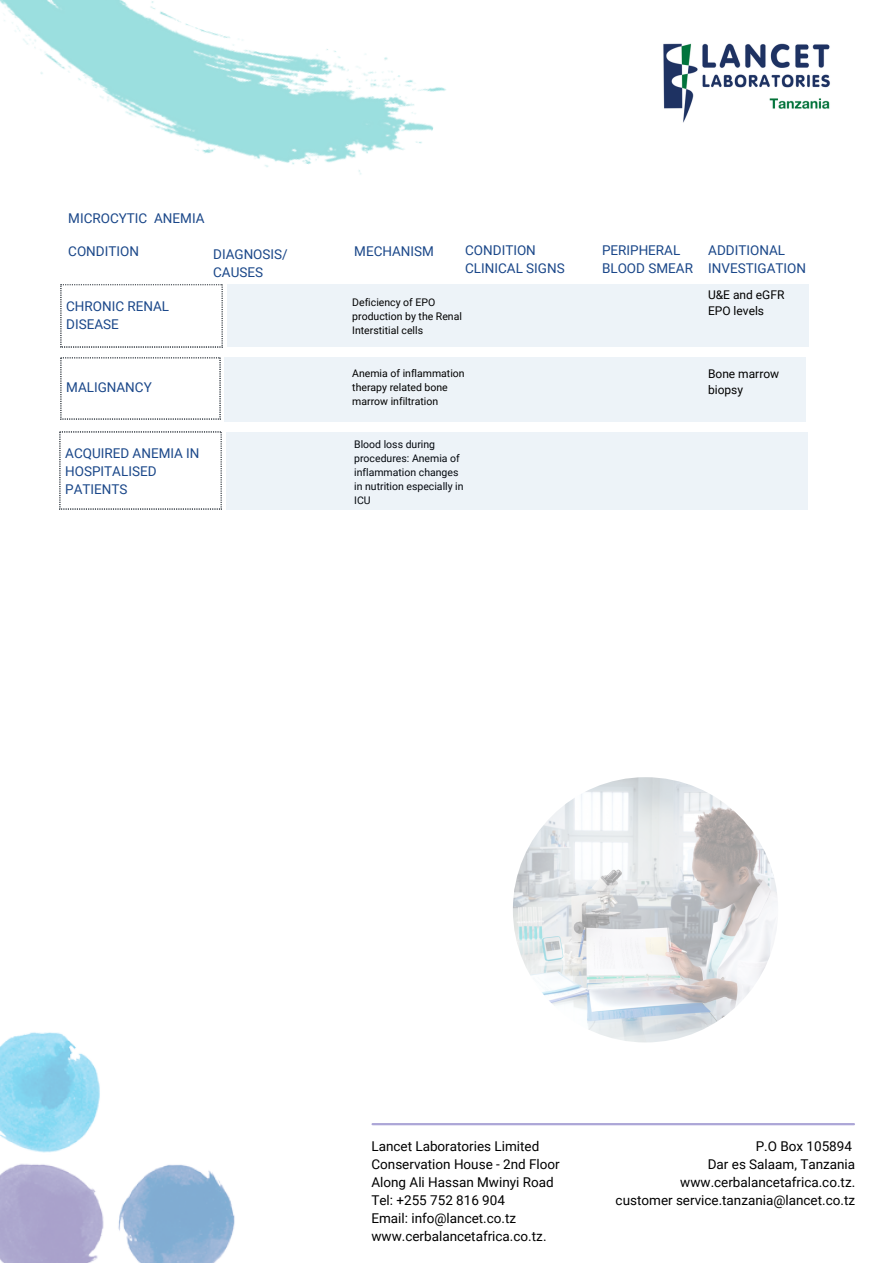
<style>
.page{position:relative;width:893px;height:1264px;background:#fff}
.page>*{position:absolute;margin:0;border:0;box-sizing:border-box;transform-origin:0 0}
.t1{font:13.5px/18px "Roboto";color:#000}
.t2{font:13.5px/18px "Roboto";color:#1a4789}
.t3{font:12px/16px "Roboto";color:#000}
.t4{font:10.5px/14px "Roboto";color:#000}
</style>
<div class="page">
<hr style="left:372px;top:1122px;width:481px;height:3px;background:#aca6d7">
<img style="left:0;top:0;width:446px;height:175px">
<div style="left:224px;top:357px;width:581px;height:64px;background:#edf3f8"></div>
<img style="left:0;top:1032px;width:235px;height:230px">
<svg style="left:61px;top:284px;width:161px;height:63px"></svg>
<svg style="left:61px;top:357px;width:159px;height:62px"></svg>
<div style="left:227px;top:284px;width:581px;height:63px;background:#edf3f8"></div>
<svg style="left:60px;top:431px;width:161px;height:78px"></svg>
<img style="left:513px;top:777px;width:265px;height:265px;border-radius:50%">
<div style="left:226px;top:431px;width:581px;height:78px;background:#edf3f8"></div>
<img style="left:663px;top:43px;width:167px;height:80px">
<p class="t2" style="left:68px;top:210px;width:138px">MICROCYTIC ANEMIA</p>
<p class="t2" style="left:68px;top:242px;width:72px">CONDITION</p>
<p class="t2" style="left:213px;top:245px;width:76px">DIAGNOSIS/<br>CAUSES</p>
<p class="t2" style="left:354px;top:242px;width:81px">MECHANISM</p>
<p class="t2" style="left:465px;top:241px;width:101px">CONDITION<br>CLINICAL SIGNS</p>
<p class="t2" style="left:602px;top:241px;width:92px">PERIPHERAL<br>BLOOD SMEAR</p>
<p class="t2" style="left:708px;top:241px;width:99px">ADDITIONAL<br>INVESTIGATION</p>
<p class="t2" style="left:66px;top:297px;width:104px">CHRONIC RENAL<br>DISEASE</p>
<p class="t2" style="left:66px;top:379px;width:87px">MALIGNANCY</p>
<p class="t4" style="left:352px;top:295px;width:111px">Deficiency of EPO production by the Renal<br>Interstitial cells</p>
<p class="t4" style="left:352px;top:366px;width:114px">Anemia of inflammation therapy related bone marrow infiltration</p>
<p class="t2" style="left:65px;top:444px;width:136px">ACQUIRED ANEMIA IN<br>HOSPITALISED<br>PATIENTS</p>
<p class="t4" style="left:354px;top:437px;width:111px">Blood loss during procedures: Anemia of inflammation changes in nutrition especially in<br>ICU</p>
<p class="t3" style="left:708px;top:287px;width:78px">U&amp;E and eGFR<br>EPO levels</p>
<p class="t3" style="left:708px;top:366px;width:73px">Bone marrow biopsy</p>
<p class="t1" style="left:371px;top:1137px;width:190px">Lancet Laboratories Limited<br>Conservation House - 2nd Floor<br>Along Ali Hassan Mwinyi Road<br>Tel: +255 752 816 904<br>Email: info@lancet.co.tz www.cerbalancetafrica.co.tz.</p>
<p class="t1" style="left:615px;top:1137px;width:241px;text-align:right">P.O Box 105894<br>Dar es Salaam, Tanzania www.cerbalancetafrica.co.tz.<br>customer service.tanzania@lancet.co.tz</p>
</div>
